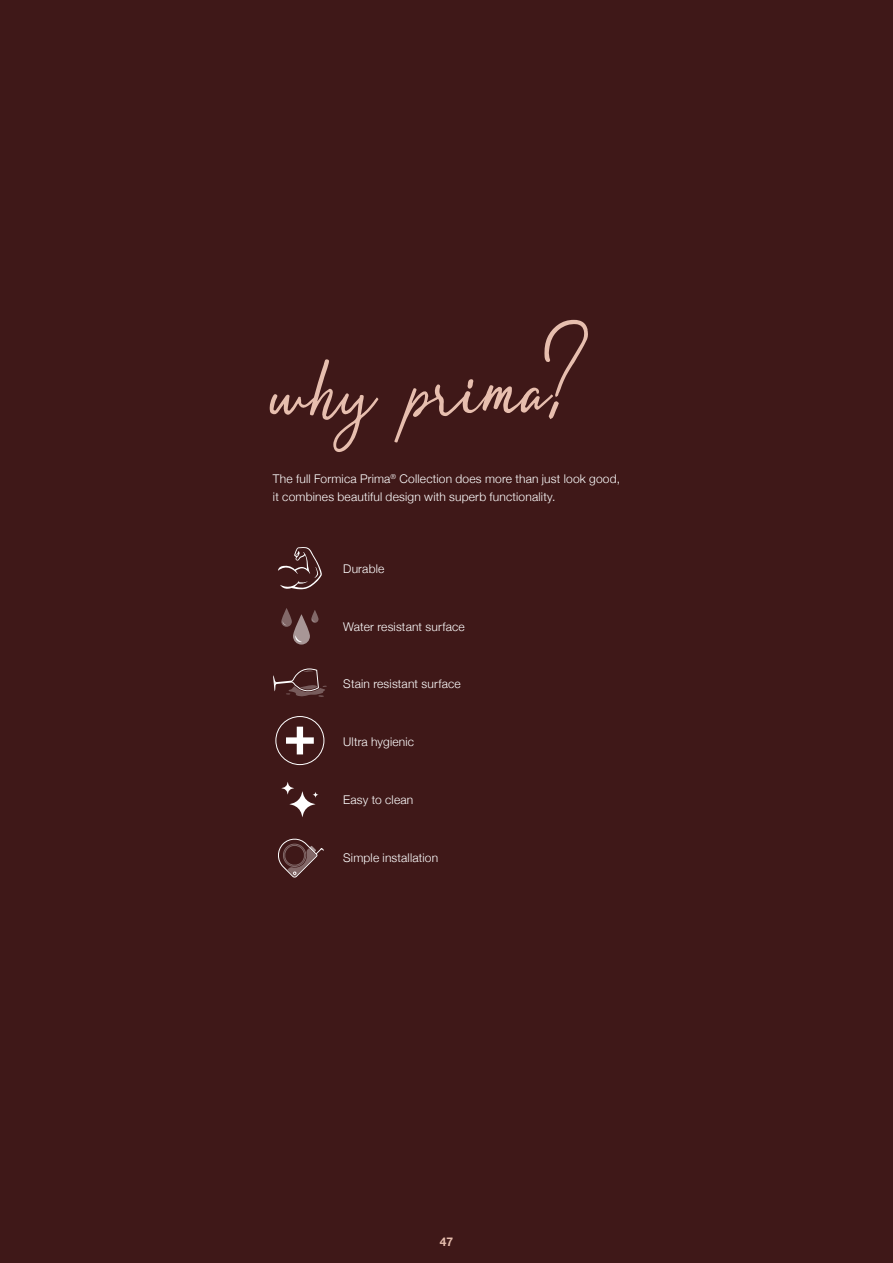
<style>
.page{position:relative;width:893px;height:1263px;background:#3f1818}
.page>*{position:absolute;margin:0;border:0;box-sizing:border-box;transform-origin:0 0}
.t1{font:150px "Acelire Rosse";letter-spacing:.005em;color:#e7beae}
.t2{font:300 12px/18px "Helvetica Neue";letter-spacing:.015em;color:#fff}
.t3{font:700 12px "Helvetica Neue";color:#e7beae}
</style>
<div class="page">
<svg style="left:278px;top:547px;width:44px;height:42px"></svg>
<svg style="left:286px;top:727px;width:28px;height:27px"></svg>
<div style="left:275px;top:716px;width:49px;height:49px;border:1px solid #fff;border-radius:50%"></div>
<svg style="left:281px;top:782px;width:37px;height:35px"></svg>
<svg style="left:293px;top:614px;width:17px;height:30px"></svg>
<svg style="left:281px;top:608px;width:11px;height:19px"></svg>
<svg style="left:295px;top:635px;width:7px;height:7px"></svg>
<svg style="left:283px;top:621px;width:4px;height:4px"></svg>
<svg style="left:311px;top:610px;width:7px;height:13px"></svg>
<svg style="left:278px;top:838px;width:46px;height:40px"></svg>
<svg style="left:273px;top:668px;width:54px;height:29px"></svg>
<h1 class="t1" style="left:273px;top:279px;width:314px">why prima?</h1>
<p class="t2" style="left:273px;top:469px;width:348px">The full Formica Prima<sup>®</sup> Collection does more than just look good, it combines beautiful design with superb functionality.</p>
<p class="t2" style="left:343px;top:559px;width:43px">Durable</p>
<p class="t2" style="left:343px;top:616px;width:123px">Water resistant surface</p>
<p class="t2" style="left:343px;top:674px;width:119px">Stain resistant surface</p>
<p class="t2" style="left:343px;top:732px;width:72px">Ultra hygienic</p>
<p class="t2" style="left:343px;top:790px;width:72px">Easy to clean</p>
<p class="t2" style="left:343px;top:847px;width:96px">Simple installation</p>
<p class="t3" style="left:440px;top:1232px;width:15px">47</p>
</div>
